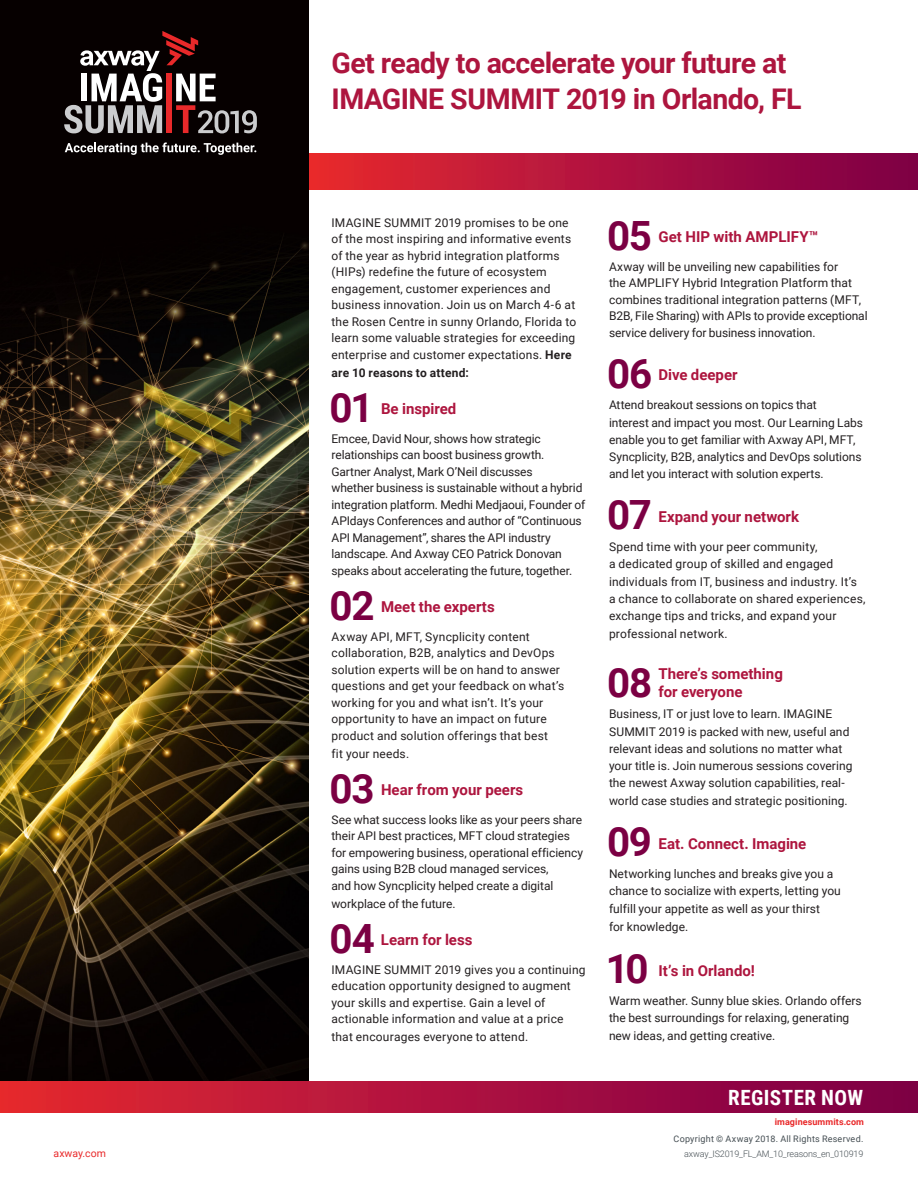
<style>
.page{position:relative;width:918px;height:1188px;background:#fff}
.page>*{position:absolute;margin:0;border:0;box-sizing:border-box;transform-origin:0 0}
.Subhead_1_numbers_if{font:700 40.35px "Roboto";letter-spacing:-.03em;color:#7b0043}
.Subhead_1_numbers_2{font:700 40.35px "Roboto";color:#7b0043}
.t1{font:700 28.5px/36px "Roboto";letter-spacing:-.02em;color:#ad153e}
.t2{font:700 21px "Roboto Condensed";letter-spacing:.025em;color:#fff}
.Subhead_1_numbers_if-2{font:700 15px "Roboto";color:#ad153e}
.Subhead_1_numbers_2-2{font:700 15px/18px "Roboto";color:#ad153e}
.Body_Copy{font:12px/16.5px "Roboto";letter-spacing:.005em;color:#231f20}
.Body_Copy-2{font:700 12px "Roboto";letter-spacing:.015em;color:#231f20}
.t3{font:10.5px "Roboto";color:#e9292a}
.t4{font:300 9px "Roboto";letter-spacing:-.015em;color:#454e53}
.t5{font:9px "Roboto";letter-spacing:.025em;color:#454e53}
.t6{font:700 9px "Roboto";letter-spacing:.01em;color:#e9292a}
.s1{font-weight:700}
</style>
<div class="page">
<img style="left:0;top:0;width:309px;height:1081px">
<div style="left:309px;top:153px;width:609px;height:36px;background:linear-gradient(to right,#e62930,#7b0049)"></div>
<svg style="left:64px;top:31px;width:193px;height:102px;background:#4a3c3c"></svg>
<svg style="left:65px;top:142px;width:191px;height:13px;background:#4f4b4b"></svg>
<div style="left:0;top:1081px;width:918px;height:32px;background:linear-gradient(to right,#e32831,#7a0049)"></div>
<h2 class="t1" style="left:332px;top:44px;width:472px">Get ready to accelerate your future at<br>IMAGINE SUMMIT 2019 in Orlando, FL</h2>
<p class="Body_Copy" style="left:332px;top:214px;width:246px">IMAGINE SUMMIT 2019 promises to be one of the most inspiring and informative events of the year as hybrid integration platforms (HIPs) redefine the future of ecosystem engagement, customer experiences and business innovation. Join us on March 4-6 at the Rosen Centre in sunny Orlando, Florida to learn some valuable strategies for exceeding enterprise and customer expectations. <span class="s1">Here</span></p>
<p class="Body_Copy-2" style="left:332px;top:364px;width:139px">are 10 reasons to attend:</p>
<p class="Subhead_1_numbers_if" style="left:330px;top:379px;width:46px">01</p>
<p class="Subhead_1_numbers_if-2" style="left:381px;top:398px;width:77px">Be inspired</p>
<p class="Body_Copy" style="left:332px;top:430px;width:255px">Emcee, David Nour, shows how strategic relationships can boost business growth.<br>Gartner Analyst, Mark O’Neil discusses<br>whether business is sustainable without a hybrid integration platform. Medhi Medjaoui, Founder of APIdays Conferences and author of “Continuous API Management”, shares the API industry landscape. And Axway CEO Patrick Donovan speaks about accelerating the future, together.</p>
<p class="Subhead_1_numbers_if" style="left:330px;top:577px;width:47px">02</p>
<p class="Subhead_1_numbers_if-2" style="left:381px;top:596px;width:115px">Meet the experts</p>
<p class="Body_Copy" style="left:332px;top:628px;width:234px">Axway API, MFT, Syncplicity content collaboration, B2B, analytics and DevOps solution experts will be on hand to answer questions and get your feedback on what’s working for you and what isn’t. It’s your opportunity to have an impact on future product and solution offerings that best</p>
<p class="Body_Copy" style="left:332px;top:745px;width:79px">fit your needs.</p>
<p class="Subhead_1_numbers_if" style="left:330px;top:760px;width:47px">03</p>
<p class="Subhead_1_numbers_if-2" style="left:381px;top:779px;width:144px">Hear from your peers</p>
<p class="Body_Copy" style="left:332px;top:811px;width:253px">See what success looks like as your peers share their API best practices, MFT cloud strategies for empowering business, operational efficiency gains using B2B cloud managed services,<br>and how Syncplicity helped create a digital</p>
<p class="Body_Copy" style="left:332px;top:895px;width:126px">workplace of the future.</p>
<p class="Subhead_1_numbers_if" style="left:330px;top:910px;width:47px">04</p>
<p class="Subhead_1_numbers_if-2" style="left:381px;top:929px;width:93px">Learn for less</p>
<p class="Body_Copy" style="left:332px;top:961px;width:256px">IMAGINE SUMMIT 2019 gives you a continuing education opportunity designed to augment your skills and expertise. Gain a level of actionable information and value at a price</p>
<p class="Body_Copy" style="left:332px;top:1028px;width:198px">that encourages everyone to attend.</p>
<p class="Subhead_1_numbers_if" style="left:607px;top:207px;width:46px">05</p>
<p class="Subhead_1_numbers_if-2" style="left:659px;top:226px;width:161px">Get HIP with AMPLIFY™</p>
<p class="Body_Copy" style="left:609px;top:258px;width:260px">Axway will be unveiling new capabilities for<br>the AMPLIFY Hybrid Integration Platform that combines traditional integration patterns (MFT, B2B, File Sharing) with APIs to provide exceptional service delivery for business innovation.</p>
<p class="Subhead_1_numbers_if" style="left:607px;top:345px;width:47px">06</p>
<p class="Subhead_1_numbers_if-2" style="left:658px;top:364px;width:81px">Dive deeper</p>
<p class="Body_Copy" style="left:609px;top:396px;width:256px;line-height:17.2px">Attend breakout sessions on topics that<br>interest and impact you most. Our Learning Labs enable you to get familiar with Axway API, MFT, Syncplicity, B2B, analytics and DevOps solutions and let you interact with solution experts.</p>
<p class="Subhead_1_numbers_if" style="left:607px;top:487px;width:46px">07</p>
<p class="Subhead_1_numbers_if-2" style="left:659px;top:506px;width:142px">Expand your network</p>
<p class="Body_Copy" style="left:609px;top:538px;width:258px;line-height:17.4px">Spend time with your peer community,<br>a dedicated group of skilled and engaged individuals from IT, business and industry. It’s a chance to collaborate on shared experiences, exchange tips and tricks, and expand your professional network.</p>
<p class="Subhead_1_numbers_2" style="left:607px;top:654px;width:47px">08</p>
<p class="Subhead_1_numbers_2-2" style="left:658px;top:664px;width:126px">There’s something for everyone</p>
<p class="Body_Copy" style="left:609px;top:705px;width:245px;line-height:17.4px">Business, IT or just love to learn. IMAGINE SUMMIT 2019 is packed with new, useful and relevant ideas and solutions no matter what your title is. Join numerous sessions covering the newest Axway solution capabilities, real&shy;world case studies and strategic positioning.</p>
<p class="Subhead_1_numbers_if" style="left:607px;top:814px;width:46px">09</p>
<p class="Subhead_1_numbers_if-2" style="left:659px;top:833px;width:149px">Eat. Connect. Imagine</p>
<p class="Body_Copy" style="left:609px;top:865px;width:233px;line-height:17.5px">Networking lunches and breaks give you a chance to socialize with experts, letting you fulfill your appetite as well as your thirst<br>for knowledge.</p>
<p class="Subhead_1_numbers_if" style="left:606px;top:940px;width:45px">10</p>
<p class="Subhead_1_numbers_if-2" style="left:659px;top:960px;width:98px">It’s in Orlando!</p>
<p class="Body_Copy" style="left:609px;top:991px;width:254px;line-height:17.7px">Warm weather. Sunny blue skies. Orlando offers the best surroundings for relaxing, generating new ideas, and getting creative.</p>
<h3 class="t2" style="left:728px;top:1083px;width:136px">REGISTER NOW</h3>
<p class="t6" style="left:775px;top:1116px;width:91px">imaginesummits.com</p>
<p class="t5" style="left:674px;top:1132px;width:191px">Copyright © Axway 2018. All Rights Reserved.</p>
<p class="t3" style="left:54px;top:1146px;width:54px">axway.com</p>
<p class="t4" style="left:684px;top:1147px;width:181px">axway_IS2019_FL_AM_10_reasons_en_010919</p>
</div>
